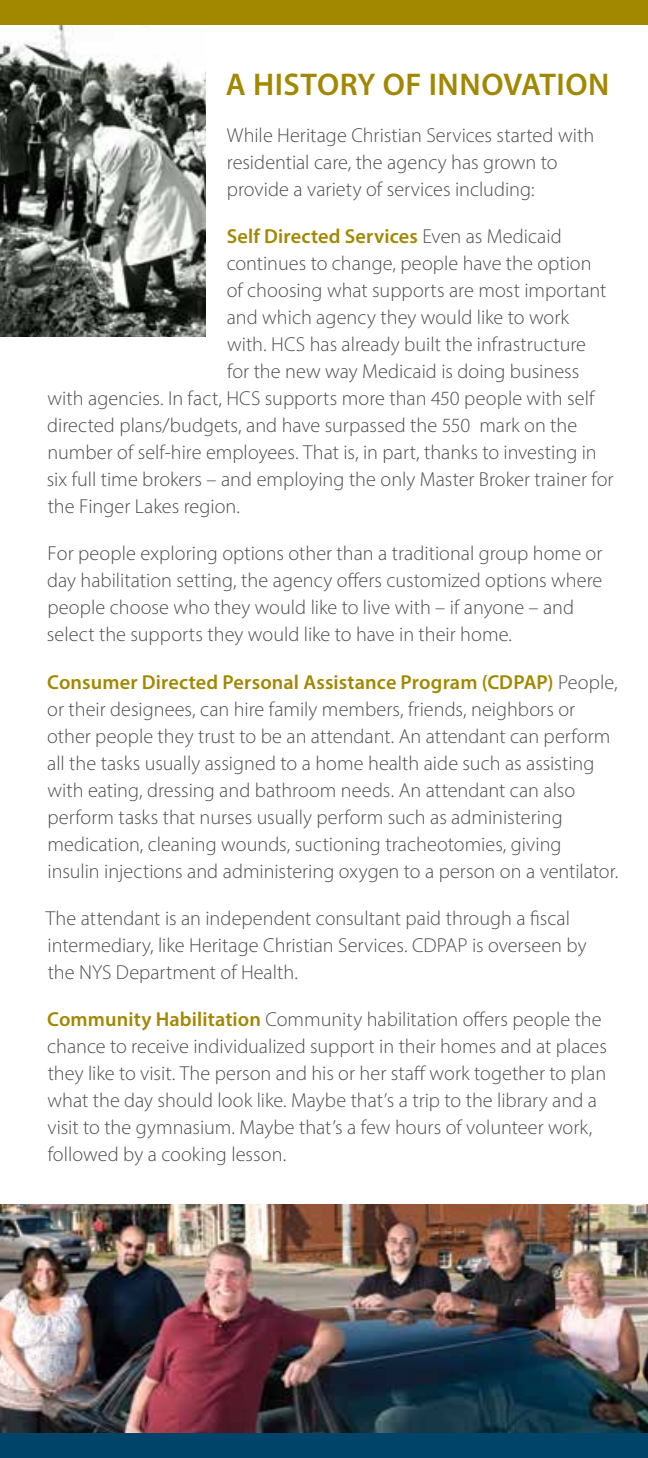
<style>
.page{position:relative;width:648px;height:1458px;background:#fff}
.page>*{position:absolute;margin:0;border:0;box-sizing:border-box;transform-origin:0 0}
.t1{font:600 31.5px "Myriad Pro";letter-spacing:.015em;color:#a28800}
.t2{font:300 20.25px/27px "Myriad Pro";color:#4d4d4f}
.t3{font:600 20.25px "Myriad Pro";letter-spacing:.01em;color:#a28800}
.s1{font-weight:300;color:#4d4d4f}
.s2{font-weight:600;color:#a28800}
</style>
<div class="page">
<img style="left:0;top:1205px;width:648px;height:228px">
<img style="left:0;top:25px;width:206px;height:312px">
<div style="left:0;top:0;width:648px;height:25px;background:#a28800"></div>
<div style="left:0;top:1433px;width:648px;height:25px;background:#00446a"></div>
<h1 class="t1" style="left:226px;top:64px;width:385px">A HISTORY OF INNOVATION</h1>
<p class="t2" style="left:227px;top:122px;width:369px">While Heritage Christian Services started with residential care, the agency has grown to provide a variety of services including:</p>
<p class="t3" style="left:227px;top:224px;width:337px">Self Directed Services <span class="s1">Even as Medicaid</span></p>
<p class="t2" style="left:227px;top:250px;width:366px">continues to change, people have the option</p>
<p class="t2" style="left:227px;top:277px;width:381px">of choosing what supports are most important</p>
<p class="t2" style="left:227px;top:304px;width:344px">and which agency they would like to work</p>
<p class="t2" style="left:227px;top:331px;width:361px">with. HCS has already built the infrastructure</p>
<p class="t2" style="left:227px;top:358px;width:354px">for the new way Medicaid is doing business</p>
<p class="t2" style="left:48px;top:385px;width:548px">with agencies. In fact, HCS supports more than 450 people with self</p>
<p class="t2" style="left:47px;top:412px;width:532px">directed plans/budgets, and have surpassed the 550 mark on the</p>
<p class="t2" style="left:47px;top:439px;width:551px">number of self-hire employees. That is, in part, thanks to investing in</p>
<p class="t2" style="left:47px;top:466px;width:568px">six full time brokers – and employing the only Master Broker trainer for</p>
<p class="t2" style="left:48px;top:493px;width:194px">the Finger Lakes region.</p>
<p class="t2" style="left:47px;top:540px;width:557px">For people exploring options other than a traditional group home or day habilitation setting, the agency offers customized options where people choose who they would like to live with – if anyone – and select the supports they would like to have in their home.</p>
<p class="t2" style="left:47px;top:668px;width:573px"><span class="s2">Consumer Directed Personal Assistance Program (CDPAP)</span> People, or their designees, can hire family members, friends, neighbors or other people they trust to be an attendant. An attendant can perform all the tasks usually assigned to a home health aide such as assisting with eating, dressing and bathroom needs. An attendant can also perform tasks that nurses usually perform such as administering medication, cleaning wounds, suctioning tracheotomies, giving insulin injections and administering oxygen to a person on a ventilator.</p>
<p class="t2" style="left:46px;top:904px;width:542px">The attendant is an independent consultant paid through a fiscal intermediary, like Heritage Christian Services. CDPAP is overseen by the NYS Department of Health.</p>
<p class="t2" style="left:47px;top:1006px;width:561px"><span class="s2">Community Habilitation</span> Community habilitation offers people the chance to receive individualized support in their homes and at places they like to visit. The person and his or her staff work together to plan what the day should look like. Maybe that’s a trip to the library and a visit to the gymnasium. Maybe that’s a few hours of volunteer work, followed by a cooking lesson.</p>
</div>
